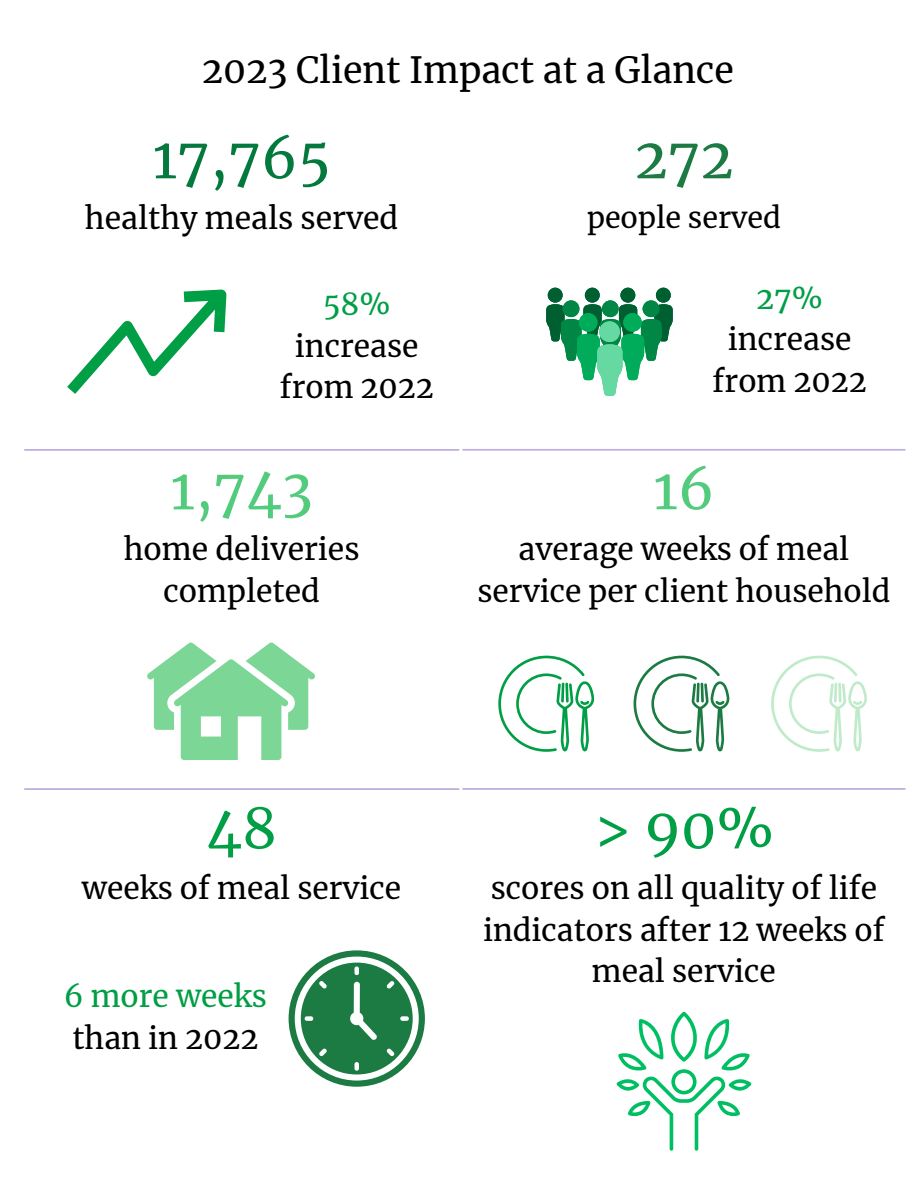
<style>
.page{position:relative;width:918px;height:1188px;background:#fff}
.page>*{position:absolute;margin:0;border:0;box-sizing:border-box;transform-origin:0 0}
.t1{font:55.5px "Merriweather";color:#53cb7c}
.t2{font:55.5px "Merriweather";color:#04793e}
.t3{font:55.5px "Merriweather";color:#009e45}
.t4{font:55.5px "Merriweather";color:#1b7b42}
.t5{font:35.7px "Merriweather";color:#000}
.t6{font:30.15px "Merriweather";color:#000}
.t7{font:30px/41.7px "Merriweather";color:#000;text-align:center}
.t8{font:30px "Merriweather";color:#009e45}
.t9{font:28.65px "Merriweather";color:#000}
.s1{color:#009e45}
</style>
<div class="page">
<hr style="left:24px;top:449px;width:435px;height:2px;background:#c2b0e0">
<hr style="left:24px;top:788px;width:435px;height:2px;background:#c2b0e0">
<hr style="left:24px;top:1187px;width:435px;height:1px;background:#c2b0e0">
<hr style="left:463px;top:449px;width:442px;height:2px;background:#c2b0e0">
<hr style="left:463px;top:788px;width:442px;height:2px;background:#c2b0e0">
<hr style="left:463px;top:1187px;width:442px;height:1px;background:#c2b0e0">
<svg style="left:67px;top:290px;width:159px;height:104px"></svg>
<svg style="left:546px;top:288px;width:126px;height:108px"></svg>
<div style="left:599px;top:321px;width:21px;height:21px;background:#66d8a1;border-radius:50%"></div>
<svg style="left:498px;top:656px;width:96px;height:95px"></svg>
<svg style="left:634px;top:656px;width:95px;height:95px"></svg>
<svg style="left:771px;top:656px;width:96px;height:95px"></svg>
<svg style="left:289px;top:950px;width:136px;height:137px"></svg>
<svg style="left:617px;top:1012px;width:134px;height:139px"></svg>
<svg style="left:147px;top:643px;width:168px;height:117px"></svg>
<p class="t5" style="left:202px;top:48px;width:534px">2023 Client Impact at a Glance</p>
<h1 class="t2" style="left:153px;top:124px;width:180px">17,765</h1>
<p class="t6" style="left:85px;top:199px;width:315px">healthy meals served</p>
<p class="t8" style="left:323px;top:286px;width:69px">58%</p>
<p class="t7" style="left:295px;top:325px;width:125px">increase</p>
<p class="t7" style="left:280px;top:367px;width:155px">from 2022</p>
<p class="t1" style="left:170px;top:455px;width:144px">1,743</p>
<p class="t6" style="left:124px;top:530px;width:237px">home deliveries</p>
<p class="t6" style="left:163px;top:572px;width:158px">completed</p>
<p class="t4" style="left:634px;top:124px;width:101px">272</p>
<p class="t9" style="left:587px;top:200px;width:195px">people served</p>
<p class="t7" style="left:728px;top:277px;width:125px"><span class="s1">27% </span>increase</p>
<p class="t7" style="left:713px;top:360px;width:155px">from 2022</p>
<p class="t1" style="left:653px;top:455px;width:63px">16</p>
<p class="t7" style="left:477px;top:528px;width:414px">average weeks of meal service per client household</p>
<h1 class="t3" style="left:206px;top:794px;width:72px">48</h1>
<p class="t7" style="left:82px;top:868px;width:321px">weeks of meal service</p>
<p class="t8" style="left:64px;top:978px;width:205px">6 more weeks</p>
<p class="t7" style="left:72px;top:1017px;width:187px">than in 2022</p>
<p class="t3" style="left:594px;top:794px;width:182px">&gt; 90%</p>
<p class="t7" style="left:483px;top:868px;width:403px">scores on all quality of life indicators after 12 weeks of meal service</p>
</div>
